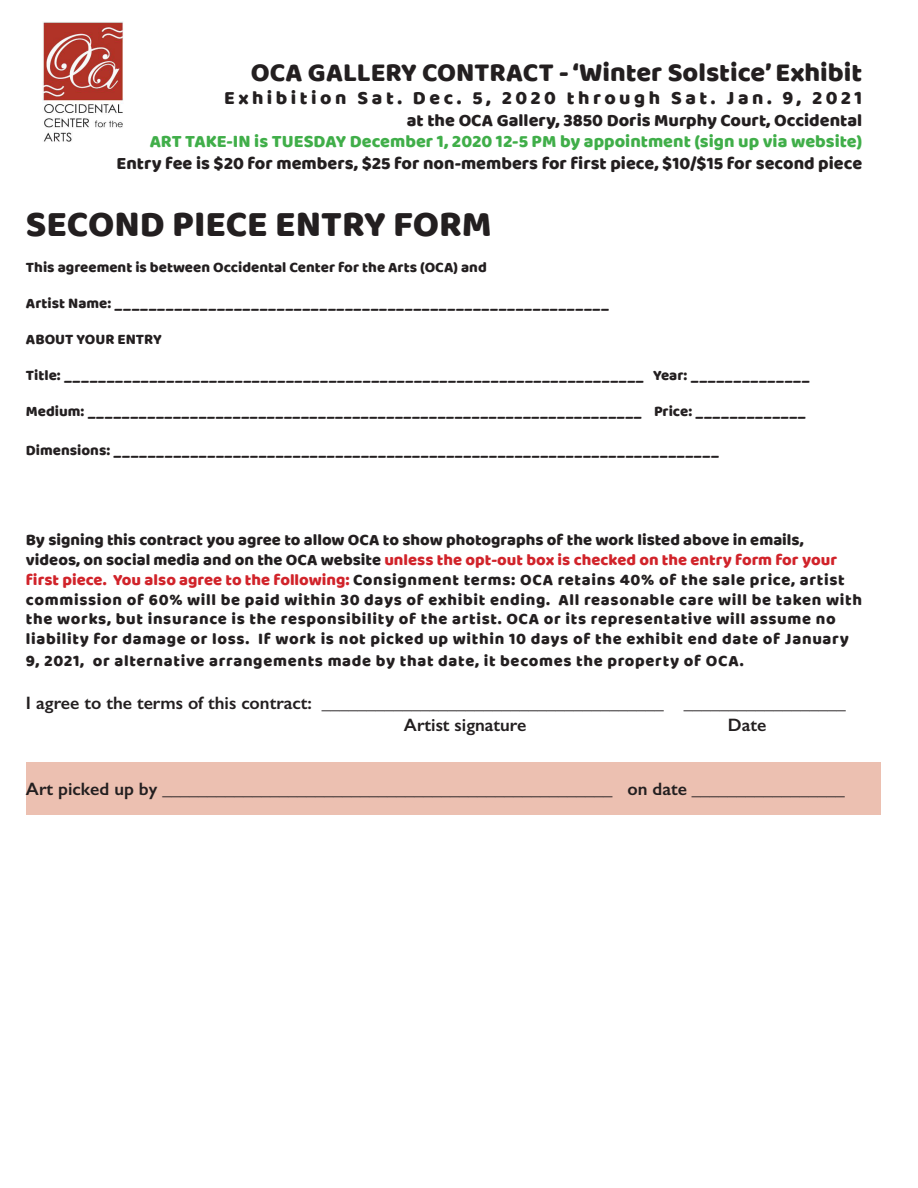
<style>
.page{position:relative;width:918px;height:1188px;background:#fff}
.page>*{position:absolute;margin:0;border:0;box-sizing:border-box;transform-origin:0 0}
.t1{font:37.5px "Baloo";color:#231f20}
.t2{font:27px "Baloo";color:#231f20}
.t3{font:19.5px "Baloo";letter-spacing:.18em;color:#231f20}
.t4{font:18px/21.6px "Baloo";color:#231f20;text-align:right}
.t5{font:600 18px/21.6px "Gill Sans";color:#231f20}
.t6{font:16.5px/19.8px "Baloo";letter-spacing:.04em;color:#231f20}
.t7{font:15px "Baloo";color:#231f20}
.s1{color:#40ae49}
.s2{color:#d1232a}
</style>
<div class="page">
<div style="left:26px;top:762px;width:854px;height:53px;background:#ecc0b1"></div>
<img style="left:43px;top:22px;width:80px;height:120px">
<p class="t2" style="left:251px;top:56px;width:613px">OCA GALLERY CONTRACT - ‘Winter Solstice’ Exhibit</p>
<p class="t3" style="left:224px;top:86px;width:640px">Exhibition Sat. Dec. 5, 2020 through Sat. Jan. 9, 2021</p>
<p class="t4" style="left:117px;top:109px;width:747px">at the OCA Gallery, 3850 Doris Murphy Court, Occidental<br><span class="s1">ART TAKE-IN is TUESDAY December 1, 2020 12-5 PM by appointment (sign up via website)<br></span>Entry fee is $20 for members, $25 for non-members for first piece, $10/$15 for second piece</p>
<p class="t1" style="left:26px;top:201px;width:467px">SECOND PIECE ENTRY FORM</p>
<p class="t7" style="left:26px;top:258px;width:462px">This agreement is between Occidental Center for the Arts (OCA) and</p>
<p class="t7" style="left:26px;top:294px;width:585px">Artist Name: __________________________________________________________</p>
<p class="t7" style="left:26px;top:330px;width:137px">ABOUT YOUR ENTRY</p>
<p class="t7" style="left:26px;top:366px;width:786px">Title: ____________________________________________________________________ Year: ______________</p>
<p class="t7" style="left:26px;top:402px;width:782px">Medium: _________________________________________________________________ Price: _____________</p>
<p class="t7" style="left:26px;top:441px;width:695px">Dimensions: _______________________________________________________________________</p>
<p class="t6" style="left:26px;top:530px;width:838px">By signing this contract you agree to allow OCA to show photographs of the work listed above in emails, videos, on social media and on the OCA website <span class="s2">unless the opt-out box is checked on the entry form for your first piece. You also agree to the following:</span> Consignment terms: OCA retains 40% of the sale price, artist commission of 60% will be paid within 30 days of exhibit ending. All reasonable care will be taken with the works, but insurance is the responsibility of the artist. OCA or its representative will assume no liability for damage or loss. If work is not picked up within 10 days of the exhibit end date of January</p>
<p class="t6" style="left:26px;top:650px;width:719px">9, 2021, or alternative arrangements made by that date, it becomes the property of OCA.</p>
<p class="t5" style="left:404px;top:692px;width:443px;text-indent:-378px">I agree to the terms of this contract: ______________________________________ __________________<br>Artist signature</p>
<p class="t5" style="left:728px;top:714px;width:40px">Date</p>
<p class="t5" style="left:26px;top:778px;width:821px">Art picked up by __________________________________________________ on date _________________</p>
</div>
